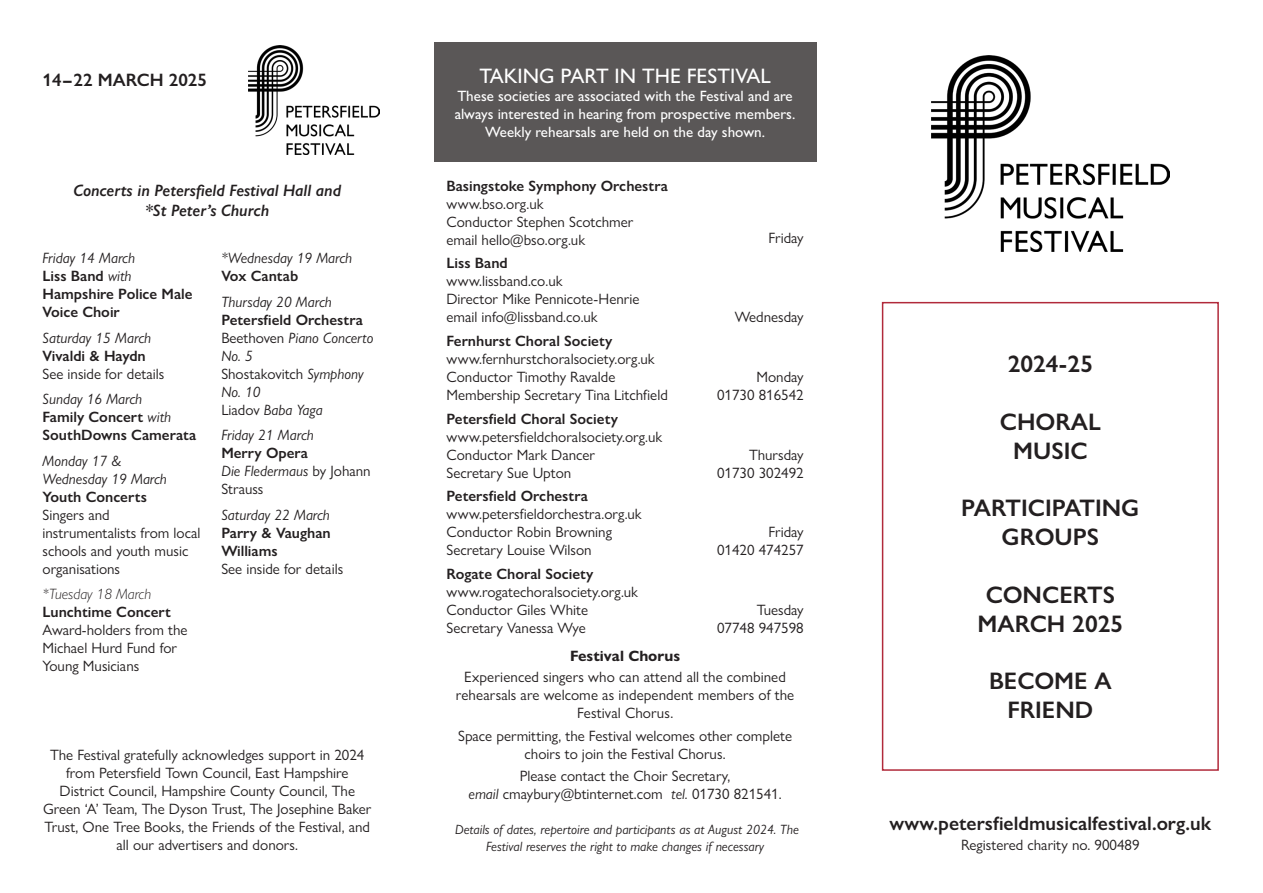
<style>
.page{position:relative;width:1263px;height:893px;background:#fff}
.page>*{position:absolute;margin:0;border:0;box-sizing:border-box;transform-origin:0 0}
.t1{font:600 24px/28.8px "Gill Sans Nova";color:#231f20;text-align:center}
.t2{font:500 21px "Gill Sans Nova";color:#fff}
.t3{font:600 19.5px "Gill Sans Nova";color:#231f20}
.t4{font:600 18px "Gill Sans Nova";color:#231f20}
.t5{font:italic 600 16.5px "Gill Sans Nova";color:#231f20}
.t6{font:15px/18px "Gill Sans Nova";color:#231f20}
.t7{font:600 15px/18px "Gill Sans Nova";color:#231f20}
.t8{font:italic 15px/18px "Gill Sans Nova";color:#231f20}
.t9{font:500 15px/18px "Gill Sans Nova";color:#fff;text-align:center}
.t10{font:italic 300 15px "Gill Sans Nova";color:#231f20}
.t11{font:italic 13.5px/16.2px "Gill Sans Nova";color:#231f20;text-align:center}
.s1{font-weight:400;font-style:italic}
.s2{font-weight:600}
.s3{font-weight:600;font-style:normal}
.s4{font-style:normal}
.s5{font-style:italic}
.s6{font-weight:700}
</style>
<div class="page">
<div style="left:434px;top:43px;width:382px;height:119px;background:#5a5757"></div>
<img style="left:249px;top:46px;width:131px;height:108px">
<img style="left:931px;top:55px;width:238px;height:197px">
<div style="left:882px;top:302px;width:337px;height:469px;border:2px solid #b12a3b"></div>
<p class="t4" style="left:43px;top:69px;width:166px">14-22 MARCH 2025</p>
<p class="t5" style="left:73px;top:180px;width:269px">Concerts in Petersfield Festival Hall and</p>
<p class="t5" style="left:145px;top:200px;width:125px">*St Peter’s Church</p>
<p class="t8" style="left:43px;top:249px;width:94px">Friday 14 March</p>
<p class="t7" style="left:43px;top:267px;width:152px">Liss Band <span class="s1">with<br></span>Hampshire Police Male<br>Voice Choir</p>
<p class="t8" style="left:43px;top:328px;width:110px">Saturday 15 March</p>
<p class="t7" style="left:43px;top:346px;width:105px">Vivaldi &amp; Haydn</p>
<p class="t6" style="left:43px;top:364px;width:123px">See inside for details</p>
<p class="t8" style="left:43px;top:390px;width:101px">Sunday 16 March</p>
<p class="t7" style="left:43px;top:408px;width:155px">Family Concert <span class="s1">with<br></span>SouthDowns Camerata</p>
<p class="t8" style="left:43px;top:451px;width:80px">Monday 17 &amp;</p>
<p class="t8" style="left:43px;top:469px;width:126px">Wednesday 19 March</p>
<p class="t7" style="left:43px;top:487px;width:106px">Youth Concerts</p>
<p class="t6" style="left:43px;top:505px;width:159px">Singers and instrumentalists from local schools and youth music organisations</p>
<p class="t10" style="left:43px;top:585px;width:110px">*Tuesday 18 March</p>
<p class="t6" style="left:43px;top:603px;width:147px"><span class="s2">Lunchtime Concert<br></span>Award-holders from the<br>Michael Hurd Fund for<br>Young Musicians</p>
<p class="t8" style="left:221px;top:249px;width:132px">*Wednesday 19 March</p>
<p class="t7" style="left:221px;top:267px;width:78px">Vox Cantab</p>
<p class="t8" style="left:221px;top:292px;width:112px">Thursday 20 March</p>
<p class="t8" style="left:221px;top:310px;width:154px"><span class="s3">Petersfield Orchestra<br></span><span class="s4">Beethoven</span> Piano Concerto<br>No. 5<br><span class="s4">Shostakovitch</span> Symphony<br>No. 10<br><span class="s4">Liadov</span> Baba Yaga</p>
<p class="t8" style="left:221px;top:426px;width:94px">Friday 21 March</p>
<p class="t6" style="left:221px;top:444px;width:151px"><span class="s2">Merry Opera<br></span><span class="s5">Die Fledermaus</span> by Johann<br>Strauss</p>
<p class="t8" style="left:221px;top:505px;width:110px">Saturday 22 March</p>
<p class="t7" style="left:221px;top:523px;width:111px">Parry &amp; Vaughan<br>Williams</p>
<p class="t6" style="left:221px;top:559px;width:123px">See inside for details</p>
<p class="t6" style="left:50px;top:746px;width:316px;text-align:center">The Festival gratefully acknowledges support in 2024 from Petersfield Town Council, East Hampshire</p>
<p class="t6" style="left:43px;top:782px;width:330px;text-align:center">District Council, Hampshire County Council, The Green ‘A’ Team, The Dyson Trust, The Josephine Baker Trust, One Tree Books, the Friends of the Festival, and all our advertisers and donors.</p>
<p class="t2" style="left:479px;top:63px;width:293px">TAKING PART IN THE FESTIVAL</p>
<p class="t9" style="left:455px;top:86px;width:342px">These societies are associated with the Festival and are always interested in hearing from prospective members.<br>Weekly rehearsals are held on the day shown.</p>
<p class="t7" style="left:446px;top:176px;width:223px">Basingstoke Symphony Orchestra</p>
<p class="t6" style="left:446px;top:194px;width:188px">www.bso.org.uk<br>Conductor Stephen Scotchmer email hello@bso.org.uk</p>
<p class="t7" style="left:446px;top:254px;width:63px">Liss Band</p>
<p class="t6" style="left:446px;top:272px;width:117px">www.lissband.co.uk</p>
<p class="t6" style="left:446px;top:290px;width:194px">Director Mike Pennicote-Henrie email info@lissband.co.uk</p>
<p class="t6" style="left:768px;top:229px;width:37px">Friday</p>
<p class="t6" style="left:735px;top:308px;width:71px">Wednesday</p>
<p class="t7" style="left:446px;top:332px;width:167px">Fernhurst Choral Society</p>
<p class="t6" style="left:446px;top:350px;width:210px">www.fernhurstchoralsociety.org.uk</p>
<p class="t6" style="left:446px;top:368px;width:223px">Conductor Timothy Ravalde<br>Membership Secretary Tina Litchfield</p>
<p class="t6" style="left:756px;top:368px;width:49px">Monday</p>
<p class="t6" style="left:717px;top:386px;width:88px">01730 816542</p>
<p class="t7" style="left:446px;top:409px;width:173px">Petersfield Choral Society</p>
<p class="t6" style="left:446px;top:427px;width:217px">www.petersfieldchoralsociety.org.uk</p>
<p class="t6" style="left:446px;top:445px;width:150px">Conductor Mark Dancer<br>Secretary Sue Upton</p>
<p class="t6" style="left:749px;top:445px;width:56px">Thursday</p>
<p class="t6" style="left:717px;top:463px;width:88px">01730 302492</p>
<p class="t7" style="left:446px;top:487px;width:143px">Petersfield Orchestra</p>
<p class="t6" style="left:446px;top:505px;width:197px">www.petersfieldorchestra.org.uk</p>
<p class="t6" style="left:446px;top:523px;width:167px">Conductor Robin Browning</p>
<p class="t6" style="left:446px;top:541px;width:147px">Secretary Louise Wilson</p>
<p class="t6" style="left:768px;top:523px;width:37px">Friday</p>
<p class="t6" style="left:717px;top:541px;width:88px">01420 474257</p>
<p class="t1" style="left:1008px;top:350px;width:87px">2024-25</p>
<p class="t1" style="left:1000px;top:407px;width:103px">CHORAL<br>MUSIC</p>
<p class="t1" style="left:961px;top:494px;width:180px">PARTICIPATING<br>GROUPS</p>
<p class="t7" style="left:446px;top:565px;width:149px">Rogate Choral Society</p>
<p class="t6" style="left:446px;top:583px;width:193px">www.rogatechoralsociety.org.uk</p>
<p class="t6" style="left:446px;top:601px;width:143px">Conductor Giles White<br>Secretary Vanessa Wye</p>
<p class="t6" style="left:757px;top:601px;width:49px">Tuesday</p>
<p class="t1" style="left:977px;top:580px;width:147px">CONCERTS<br>MARCH 2025</p>
<p class="t6" style="left:717px;top:619px;width:88px">07748 947598</p>
<p class="t6" style="left:464px;top:645px;width:323px;line-height:21px;text-align:center"><span class="s6">Festival Chorus<br></span>Experienced singers who can attend all the combined</p>
<p class="t6" style="left:456px;top:686px;width:340px;text-align:center">rehearsals are welcome as independent members of the<br>Festival Chorus.</p>
<p class="t6" style="left:458px;top:726px;width:335px;text-align:center">Space permitting, the Festival welcomes other complete choirs to join the Festival Chorus.</p>
<p class="t6" style="left:468px;top:767px;width:315px;text-align:center">Please contact the Choir Secretary,<br><span class="s5">email</span> cmaybury@btinternet.com <span class="s5">tel.</span> 01730 821541.</p>
<p class="t11" style="left:455px;top:821px;width:345px">Details of dates, repertoire and participants as at August 2024. The<br>Festival reserves the right to make changes if necessary</p>
<p class="t3" style="left:889px;top:811px;width:323px">www.petersfieldmusicalfestival.org.uk</p>
<p class="t1" style="left:989px;top:666px;width:124px">BECOME A</p>
<p class="t1" style="left:1007px;top:695px;width:87px">FRIEND</p>
<p class="t6" style="left:961px;top:836px;width:180px">Registered charity no. 900489</p>
</div>
